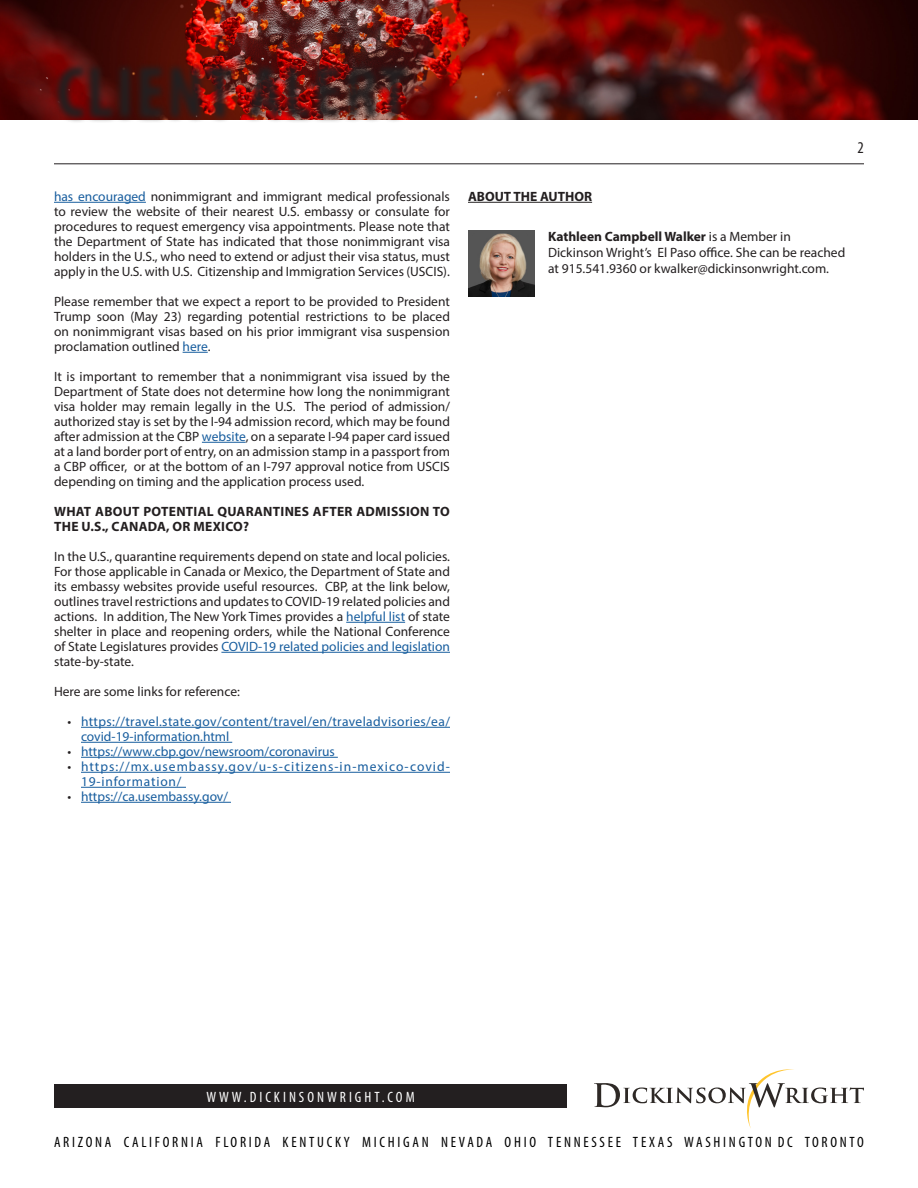
<style>
.page{position:relative;width:918px;height:1188px;background:#fff}
.page>*{position:absolute;margin:0;border:0;box-sizing:border-box;transform-origin:0 0}
.t1{font:condensed 16.5px "Myriad Pro";color:#231f20}
.t2{font:condensed 15px "Myriad Pro";letter-spacing:.18em;color:#000}
.t3{font:condensed 15px "Myriad Pro";letter-spacing:.2em;color:#fff}
.t4{font:13.5px/15px "Myriad Pro";color:#231f20;text-align:justify}
.t5{font:13.5px/15px "Myriad Pro";letter-spacing:.025em;color:#175d9e}
.t6{font:13.5px/15px "Myriad Pro";letter-spacing:.075em;color:#175d9e}
.t7{font:700 13.5px/15px "Myriad Pro";letter-spacing:.02em;color:#231f20}
.t8{font:13.5px "Myriad Pro";color:#175d9e}
.t9{font:700 13.5px "Myriad Pro";color:#231f20}
.s1{color:#175d9e}
.s2{color:#231f20}
.s3{font-weight:700}
</style>
<div class="page">
<div style="left:54px;top:1084px;width:513px;height:24px;background:#231f20"></div>
<svg style="left:594px;top:1069px;width:270px;height:59px"></svg>
<hr style="left:54px;top:163px;width:810px;height:1px;background:#231f20">
<img style="left:0;top:0;width:918px;height:120px">
<img style="left:52px;top:61px;width:362px;height:61px">
<hr style="left:54px;top:202px;width:92px;height:1px;background:#175d9e">
<svg style="left:183px;top:352px;width:25px;height:1px"></svg>
<hr style="left:202px;top:442px;width:44px;height:1px;background:#175d9e">
<hr style="left:346px;top:622px;width:59px;height:1px;background:#175d9e">
<hr style="left:221px;top:652px;width:229px;height:1px;background:#175d9e">
<hr style="left:81px;top:727px;width:369px;height:1px;background:#175d9e">
<hr style="left:81px;top:742px;width:151px;height:1px;background:#175d9e">
<hr style="left:81px;top:757px;width:257px;height:1px;background:#175d9e">
<hr style="left:81px;top:772px;width:369px;height:1px;background:#175d9e">
<hr style="left:81px;top:787px;width:105px;height:1px;background:#175d9e">
<hr style="left:81px;top:802px;width:150px;height:1px;background:#175d9e">
<hr style="left:468px;top:202px;width:124px;height:1px;background:#231f20">
<img style="left:468px;top:230px;width:67px;height:67px">
<p class="t4" style="left:54px;top:189px;width:398px"><span class="s1">has encouraged</span> nonimmigrant and immigrant medical professionals to review the website of their nearest U.S. embassy or consulate for procedures to request emergency visa appointments. Please note that the Department of State has indicated that those nonimmigrant visa holders in the U.S., who need to extend or adjust their visa status, must apply in the U.S. with U.S. Citizenship and Immigration Services (USCIS).</p>
<p class="t4" style="left:54px;top:294px;width:398px">Please remember that we expect a report to be provided to President Trump soon (May 23) regarding potential restrictions to be placed on nonimmigrant visas based on his prior immigrant visa suspension proclamation outlined <span class="s1">here</span>.</p>
<p class="t4" style="left:54px;top:369px;width:398px">It is important to remember that a nonimmigrant visa issued by the Department of State does not determine how long the nonimmigrant visa holder may remain legally in the U.S. The period of admission/ authorized stay is set by the I-94 admission record, which may be found after admission at the CBP <span class="s1">website</span>, on a separate I-94 paper card issued at a land border port of entry, on an admission stamp in a passport from a CBP officer, or at the bottom of an I-797 approval notice from USCIS depending on timing and the application process used.</p>
<p class="t7" style="left:54px;top:503px;width:397px">WHAT ABOUT POTENTIAL QUARANTINES AFTER ADMISSION TO<br>THE U.S., CANADA, OR MEXICO?</p>
<p class="t4" style="left:54px;top:549px;width:398px">In the U.S., quarantine requirements depend on state and local policies.<br>For those applicable in Canada or Mexico, the Department of State and its embassy websites provide useful resources. CBP, at the link below, outlines travel restrictions and updates to COVID-19 related policies and actions. In addition, The New York Times provides a <span class="s1">helpful list</span> of state shelter in place and reopening orders, while the National Conference of State Legislatures provides <span class="s1">COVID-19 related policies and legislation </span>state-by-state.</p>
<p class="t4" style="left:54px;top:684px;width:187px">Here are some links for reference:</p>
<p class="t5" style="left:81px;top:714px;width:370px;text-indent:-14px"><span class="s2">•</span> https://travel.state.gov/content/travel/en/traveladvisories/ea/ covid-19-information.html</p>
<p class="t8" style="left:68px;top:743px;width:269px"><span class="s2">•</span> https://www.cbp.gov/newsroom/coronavirus</p>
<p class="t6" style="left:81px;top:759px;width:370px;text-indent:-14px"><span class="s2">•</span> https://mx.usembassy.gov/u-s-citizens-in-mexico-covid-<br>19-information/</p>
<p class="t8" style="left:68px;top:788px;width:162px"><span class="s2">•</span> https://ca.usembassy.gov/</p>
<p class="t1" style="left:858px;top:138px;width:8px">2</p>
<p class="t9" style="left:468px;top:188px;width:126px">ABOUT THE AUTHOR</p>
<p class="t4" style="left:548px;top:228px;width:299px;line-height:16.2px;text-align:left"><span class="s3">Kathleen Campbell Walker</span> is a Member in<br>Dickinson Wright’s El Paso office. She can be reached at 915.541.9360 or kwalker@dickinsonwright.com.</p>
<p class="t3" style="left:206px;top:1088px;width:210px">WWW.DICKINSONWRIGHT.COM</p>
<p class="t2" style="left:54px;top:1133px;width:811px">ARIZONA CALIFORNIA FLORIDA KENTUCKY MICHIGAN NEVADA OHIO TENNESSEE TEXAS WASHINGTON DC TORONTO</p>
</div>
